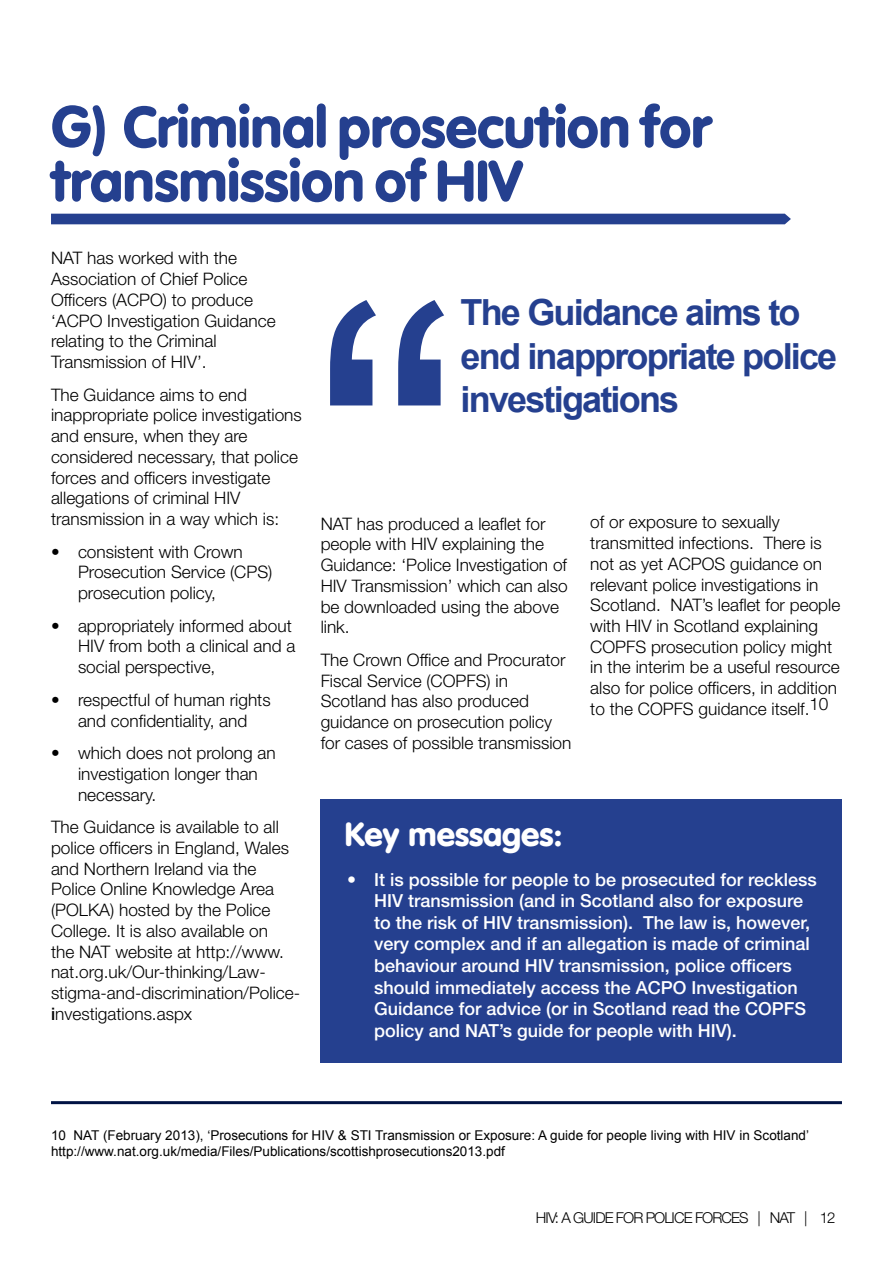
<style>
.page{position:relative;width:893px;height:1263px;background:#fff}
.page>*{position:absolute;margin:0;border:0;box-sizing:border-box;transform-origin:0 0}
.t1{font:450px "Arial";color:#25408f}
.t2{font:900 57px/54px "VAG Rounded Std";color:#25408f}
.t3{font:700 36px/43.5px "Arial";letter-spacing:-.05em;color:#25408f}
.t4{font:900 33px "VAG Rounded Std";color:#fff}
.t5{font:500 18px/21.6px "Helvetica Neue LT Std";color:#fff}
.t6{font:300 17.25px/20.7px "Helvetica Neue LT Std";color:#000}
.t7{font:300 15px "Helvetica Neue LT Std";letter-spacing:-.06em;color:#000}
.t8{font:13.5px/16.2px "Arial";color:#000}
.s1{font-weight:500}
</style>
<div class="page">
<hr style="left:51px;top:1101px;width:791px;height:3px;background:#001344">
<div style="left:320px;top:799px;width:522px;height:264px;background:#25408f"></div>
<div style="left:51px;top:214px;width:740px;height:10px;background:#25408f"></div>
<h2 class="t2" style="left:51px;top:102px;width:662px">G) Criminal prosecution for transmission of HIV</h2>
<p class="t6" style="left:51px;top:248px;width:226px">NAT has worked with the<br>Association of Chief Police<br>Officers (ACPO) to produce ‘ACPO Investigation Guidance relating to the Criminal<br>Transmission of HIV’.</p>
<p class="t6" style="left:51px;top:384px;width:252px">The Guidance aims to end inappropriate police investigations and ensure, when they are considered necessary, that police forces and officers investigate allegations of criminal HIV transmission in a way which is:</p>
<p class="t6" style="left:78px;top:541px;width:196px;text-indent:-27px">• consistent with Crown<br>Prosecution Service (CPS) prosecution policy,</p>
<p class="t6" style="left:78px;top:615px;width:219px;text-indent:-27px">• appropriately informed about<br>HIV from both a clinical and a social perspective,</p>
<p class="t6" style="left:51px;top:689px;width:221px;text-align:center">• respectful of human rights and confidentiality, and</p>
<p class="t6" style="left:78px;top:742px;width:199px;text-indent:-27px">• which does not prolong an investigation longer than necessary.</p>
<p class="t6" style="left:51px;top:816px;width:251px">The Guidance is available to all police officers in England, Wales and Northern Ireland via the<br>Police Online Knowledge Area (POLKA) hosted by the Police<br>College. It is also available on<br>the NAT website at http://www. nat.org.uk/Our-thinking/Law&shy;stigma-and-discrimination/Police&shy;<span class="s1">i</span>nvestigations.aspx</p>
<h1 class="t1" style="left:312px;top:175px;width:151px">“</h1>
<h3 class="t3" style="left:461px;top:292px;width:378px">The Guidance aims to end inappropriate police investigations</h3>
<p class="t6" style="left:321px;top:513px;width:248px">NAT has produced a leaflet for people with HIV explaining the<br>Guidance: ‘Police Investigation of<br>HIV Transmission’ which can also be downloaded using the above link.</p>
<p class="t6" style="left:321px;top:649px;width:252px">The Crown Office and Procurator<br>Fiscal Service (COPFS) in<br>Scotland has also produced guidance on prosecution policy for cases of possible transmission</p>
<p class="t6" style="left:590px;top:512px;width:252px">of or exposure to sexually transmitted infections. There is not as yet ACPOS guidance on relevant police investigations in<br>Scotland. NAT’s leaflet for people with HIV in Scotland explaining<br>COPFS prosecution policy might in the interim be a useful resource also for police officers, in addition to the COPFS guidance itself.10</p>
<h3 class="t4" style="left:345px;top:814px;width:219px">Key messages:</h3>
<p class="t5" style="left:374px;top:868px;width:444px;text-indent:-27px">• It is possible for people to be prosecuted for reckless HIV transmission (and in Scotland also for exposure to the risk of HIV transmission). The law is, however, very complex and if an allegation is made of criminal behaviour around HIV transmission, police officers should immediately access the ACPO Investigation Guidance for advice (or in Scotland read the COPFS policy and NAT’s guide for people with HIV).</p>
<p class="t8" style="left:51px;top:1127px;width:760px">10 NAT (February 2013), ‘Prosecutions for HIV &amp; STI Transmission or Exposure: A guide for people living with HIV in Scotland’ http://www.nat.org.uk/media/Files/Publications/scottishprosecutions2013.pdf</p>
<p class="t7" style="left:536px;top:1208px;width:301px">HIV: A GUIDE FOR POLICE FORCES | NAT | 12</p>
</div>
